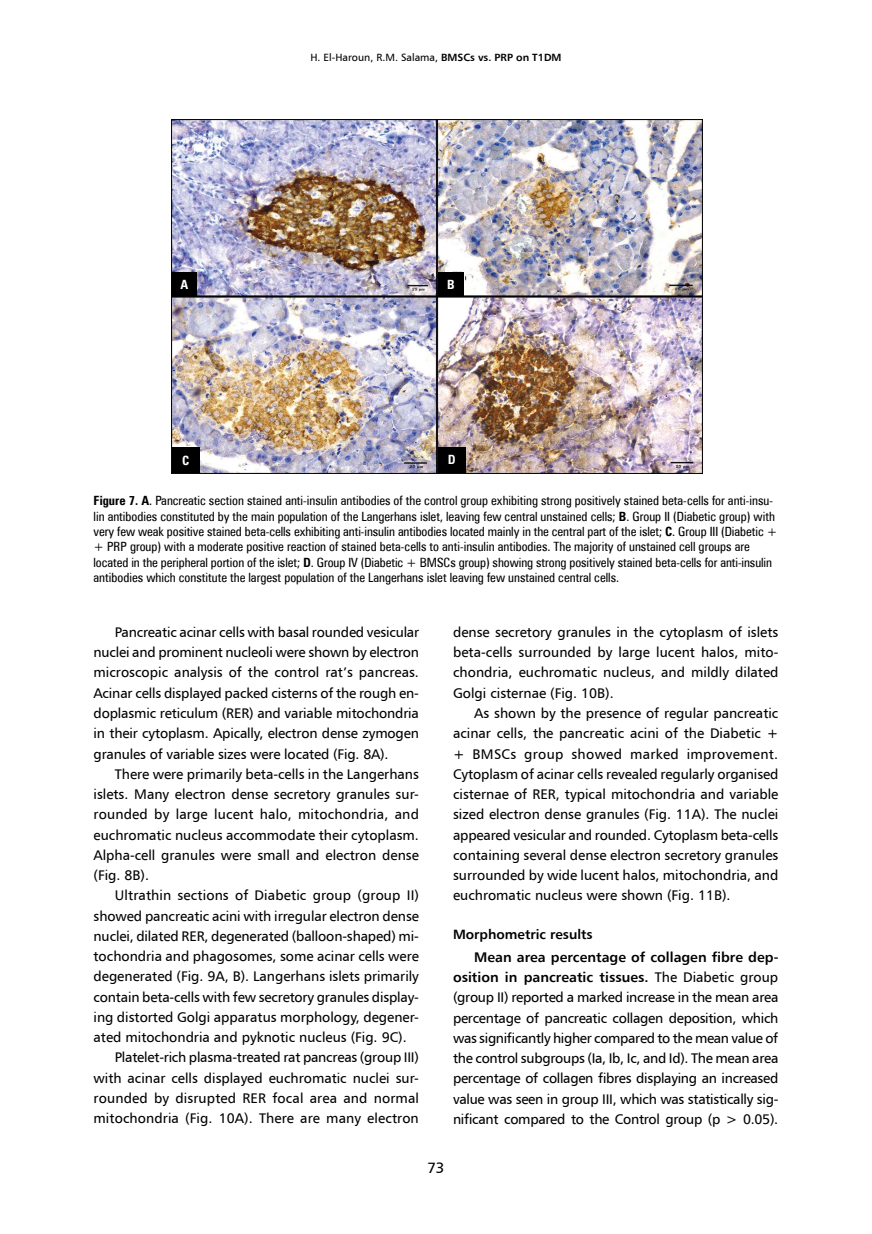
<style>
.page{position:relative;width:872px;height:1234px;background:#fff}
.page>*{position:absolute;margin:0;border:0;box-sizing:border-box;transform-origin:0 0}
.t1{font:15px "Humnst 777 EU";color:#000}
.t2{font:13.95px/20.2px "Humnst 777 EU";color:#000;text-align:justify}
.t3{font:700 13.5px "Humnst 777 EU";color:#000}
.t4{font:12.75px/15.3px "Zurich Cn EU";color:#000}
.t5{font:700 12.75px "Zurich Cn EU";color:#fff}
.t6{font:10.5px "Humnst 777 EU";color:#000}
.s1{font-weight:700}
</style>
<div class="page">
<img style="left:171px;top:119px;width:532px;height:355px">
<div style="left:171px;top:272px;width:26px;height:24px;background:#000"></div>
<div style="left:438px;top:272px;width:25px;height:23px;background:#000"></div>
<div style="left:438px;top:447px;width:27px;height:25px;background:#000"></div>
<div style="left:172px;top:447px;width:27px;height:26px;background:#000"></div>
<p class="t6" style="left:310px;top:50px;width:253px">H. El-Haroun, R.M. Salama, <span class="s1">BMSCs vs. PRP on T1DM</span></p>
<p class="t5" style="left:180px;top:276px;width:9px">A</p>
<p class="t5" style="left:447px;top:276px;width:9px">B</p>
<p class="t5" style="left:182px;top:452px;width:9px">C</p>
<p class="t5" style="left:448px;top:452px;width:9px">D</p>
<p class="t4" style="left:94px;top:493px;width:685px"><span class="s1">Figure 7. A</span>. Pancreatic section stained anti-insulin antibodies of the control group exhibiting strong positively stained beta-cells for anti-insu&shy;lin antibodies constituted by the main population of the Langerhans islet, leaving few central unstained cells; <span class="s1">B</span>. Group II (Diabetic group) with very few weak positive stained beta-cells exhibiting anti-insulin antibodies located mainly in the central part of the islet; <span class="s1">C</span>. Group III (Diabetic + + PRP group) with a moderate positive reaction of stained beta-cells to anti-insulin antibodies. The majority of unstained cell groups are located in the peripheral portion of the islet; <span class="s1">D</span>. Group IV (Diabetic + BMSCs group) showing strong positively stained beta-cells for anti-insulin antibodies which constitute the largest population of the Langerhans islet leaving few unstained central cells.</p>
<p class="t2" style="left:94px;top:621px;width:327px;text-indent:21px">Pancreatic acinar cells with basal rounded vesicular nuclei and prominent nucleoli were shown by electron microscopic analysis of the control rat’s pancreas.<br>Acinar cells displayed packed cisterns of the rough en&shy;doplasmic reticulum (RER) and variable mitochondria in their cytoplasm. Apically, electron dense zymogen granules of variable sizes were located (Fig. 8A).</p>
<p class="t2" style="left:94px;top:763px;width:327px;text-indent:21px">There were primarily beta-cells in the Langerhans islets. Many electron dense secretory granules sur&shy;rounded by large lucent halo, mitochondria, and euchromatic nucleus accommodate their cytoplasm.<br>Alpha-cell granules were small and electron dense (Fig. 8B).</p>
<p class="t2" style="left:115px;top:884px;width:306px">Ultrathin sections of Diabetic group (group II)</p>
<p class="t2" style="left:94px;top:905px;width:327px">showed pancreatic acini with irregular electron dense</p>
<p class="t2" style="left:94px;top:925px;width:327px">nuclei, dilated RER, degenerated (balloon-shaped) mi-</p>
<p class="t2" style="left:94px;top:945px;width:327px">tochondria and phagosomes, some acinar cells were</p>
<p class="t2" style="left:94px;top:965px;width:327px">degenerated (Fig. 9A, B). Langerhans islets primarily</p>
<p class="t2" style="left:94px;top:986px;width:327px">contain beta-cells with few secretory granules display-</p>
<p class="t2" style="left:94px;top:1006px;width:327px">ing distorted Golgi apparatus morphology, degener-</p>
<p class="t2" style="left:94px;top:1026px;width:315px">ated mitochondria and pyknotic nucleus (Fig. 9C).</p>
<p class="t2" style="left:115px;top:1046px;width:306px">Platelet-rich plasma-treated rat pancreas (group III)</p>
<p class="t2" style="left:94px;top:1067px;width:327px">with acinar cells displayed euchromatic nuclei sur-</p>
<p class="t2" style="left:94px;top:1087px;width:327px">rounded by disrupted RER focal area and normal</p>
<p class="t2" style="left:94px;top:1107px;width:327px">mitochondria (Fig. 10A). There are many electron</p>
<p class="t2" style="left:453px;top:621px;width:327px">dense secretory granules in the cytoplasm of islets beta-cells surrounded by large lucent halos, mito&shy;chondria, euchromatic nucleus, and mildly dilated Golgi cisternae (Fig. 10B).</p>
<p class="t2" style="left:453px;top:702px;width:327px;text-indent:21px">As shown by the presence of regular pancreatic acinar cells, the pancreatic acini of the Diabetic + + BMSCs group showed marked improvement.<br>Cytoplasm of acinar cells revealed regularly organised cisternae of RER, typical mitochondria and variable sized electron dense granules (Fig. 11A). The nuclei appeared vesicular and rounded. Cytoplasm beta-cells containing several dense electron secretory granules surrounded by wide lucent halos, mitochondria, and euchromatic nucleus were shown (Fig. 11B).</p>
<p class="t3" style="left:453px;top:925px;width:141px">Morphometric results</p>
<p class="t2" style="left:453px;top:946px;width:327px;text-indent:21px"><span class="s1">Mean area percentage of collagen fibre dep&shy;osition in pancreatic tissues.</span> The Diabetic group (group II) reported a marked increase in the mean area percentage of pancreatic collagen deposition, which was significantly higher compared to the mean value of the control subgroups (Ia, Ib, Ic, and Id). The mean area percentage of collagen fibres displaying an increased value was seen in group III, which was statistically sig&shy;nificant compared to the Control group (p &gt; 0.05).</p>
<p class="t1" style="left:427px;top:1157px;width:19px">73</p>
</div>
